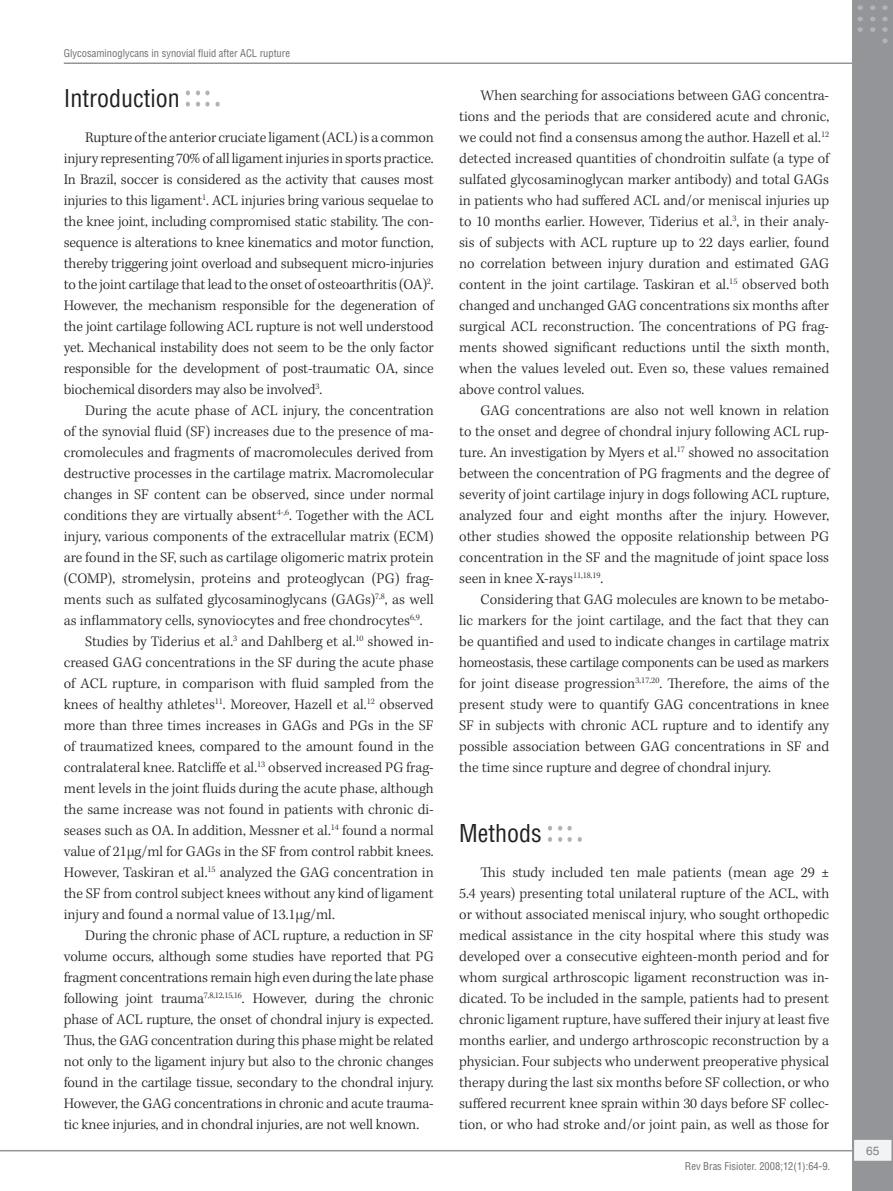
<style>
.page{position:relative;width:893px;height:1191px;background:#fff}
.page>*{position:absolute;margin:0;border:0;box-sizing:border-box;transform-origin:0 0}
.z04_0_Sub1{font:condensed 24px "Helvetica LT Std";color:#231f20}
.z05_0_texto_txt{font:300 15px/21px "Kepler Std";color:#231f20;text-align:justify}
.t1{font:12px "Helvetica LT Std";color:#808285}
.z06_2_cabecalho{font:condensed 10.5px "Helvetica LT Std";color:#6c6d70}
</style>
<div class="page">
<hr style="left:0;top:1150px;width:879px;height:1px;background:#939598">
<hr style="left:64px;top:62px;width:810px;height:2px;background:#939598">
<div style="left:853px;top:0;width:40px;height:1191px;background:#939598"></div>
<div style="left:853px;top:1139px;width:39px;height:22px;background:#f2f3f4"></div>
<div style="left:853px;top:1138px;width:40px;height:24px;border:2px solid #939598"></div>
<svg style="left:857px;top:27px;width:6px;height:5px"></svg>
<svg style="left:857px;top:17px;width:6px;height:4px"></svg>
<svg style="left:857px;top:5px;width:6px;height:5px"></svg>
<svg style="left:870px;top:27px;width:5px;height:5px"></svg>
<svg style="left:870px;top:17px;width:5px;height:4px"></svg>
<svg style="left:870px;top:5px;width:5px;height:5px"></svg>
<svg style="left:882px;top:27px;width:6px;height:5px"></svg>
<svg style="left:882px;top:38px;width:6px;height:5px"></svg>
<svg style="left:882px;top:17px;width:6px;height:4px"></svg>
<svg style="left:882px;top:5px;width:6px;height:5px"></svg>
<svg style="left:196px;top:102px;width:24px;height:5px"></svg>
<svg style="left:186px;top:102px;width:4px;height:5px"></svg>
<svg style="left:196px;top:90px;width:14px;height:5px"></svg>
<svg style="left:186px;top:90px;width:4px;height:5px"></svg>
<svg style="left:578px;top:837px;width:4px;height:5px"></svg>
<svg style="left:558px;top:837px;width:14px;height:5px"></svg>
<svg style="left:548px;top:837px;width:4px;height:5px"></svg>
<svg style="left:558px;top:825px;width:14px;height:5px"></svg>
<svg style="left:548px;top:826px;width:4px;height:4px"></svg>
<p class="z06_2_cabecalho" style="left:64px;top:46px;width:228px">Glycosaminoglycans in synovial fluid after ACL rupture</p>
<p class="z04_0_Sub1" style="left:64px;top:83px;width:117px">Introduction</p>
<p class="z05_0_texto_txt" style="left:64px;top:127px;width:371px;text-indent:21px">Rupture of the anterior cruciate ligament (ACL) is a common injury representing 70% of all ligament injuries in sports practice.<br>In Brazil, soccer is considered as the activity that causes most injuries to this ligament<sup>1</sup>. ACL injuries bring various sequelae to the knee joint, including compromised static stability. The con&shy;sequence is alterations to knee kinematics and motor function, thereby triggering joint overload and subsequent micro-injuries to the joint cartilage that lead to the onset of osteoarthritis (OA)<sup>2</sup>.<br>However, the mechanism responsible for the degeneration of the joint cartilage following ACL rupture is not well understood yet. Mechanical instability does not seem to be the only factor responsible for the development of post-traumatic OA, since biochemical disorders may also be involved<sup>3</sup>.</p>
<p class="z05_0_texto_txt" style="left:64px;top:400px;width:371px;text-indent:21px">During the acute phase of ACL injury, the concentration of the synovial fluid (SF) increases due to the presence of ma&shy;cromolecules and fragments of macromolecules derived from destructive processes in the cartilage matrix. Macromolecular changes in SF content can be observed, since under normal conditions they are virtually absent<sup>4-,6</sup>. Together with the ACL injury, various components of the extracellular matrix (ECM) are found in the SF, such as cartilage oligomeric matrix protein (COMP), stromelysin, proteins and proteoglycan (PG) frag&shy;ments such as sulfated glycosaminoglycans (GAGs)<sup>7,8</sup>, as well as inflammatory cells, synoviocytes and free chondrocytes<sup>6,9</sup>.</p>
<p class="z05_0_texto_txt" style="left:64px;top:631px;width:371px;text-indent:21px">Studies by Tiderius et al.<sup>3</sup> and Dahlberg et al.<sup>10</sup> showed in&shy;creased GAG concentrations in the SF during the acute phase of ACL rupture, in comparison with fluid sampled from the knees of healthy athletes<sup>11</sup>. Moreover, Hazell et al.<sup>12</sup> observed more than three times increases in GAGs and PGs in the SF of traumatized knees, compared to the amount found in the contralateral knee. Ratcliffe et al.<sup>13</sup> observed increased PG frag&shy;ment levels in the joint fluids during the acute phase, although the same increase was not found in patients with chronic di&shy;seases such as OA. In addition, Messner et al.<sup>14</sup> found a normal value of 21µg/ml for GAGs in the SF from control rabbit knees.<br>However, Taskiran et al.<sup>15</sup> analyzed the GAG concentration in the SF from control subject knees without any kind of ligament injury and found a normal value of 13.1µg/ml.</p>
<p class="z05_0_texto_txt" style="left:64px;top:925px;width:371px;text-indent:21px">During the chronic phase of ACL rupture, a reduction in SF volume occurs, although some studies have reported that PG fragment concentrations remain high even during the late phase following joint trauma<sup>7,8,12,15,16</sup>. However, during the chronic phase of ACL rupture, the onset of chondral injury is expected.<br>Thus, the GAG concentration during this phase might be related not only to the ligament injury but also to the chronic changes found in the cartilage tissue, secondary to the chondral injury.<br>However, the GAG concentrations in chronic and acute trauma&shy;tic knee injuries, and in chondral injuries, are not well known.</p>
<p class="z05_0_texto_txt" style="left:459px;top:85px;width:371px;text-indent:21px">When searching for associations between GAG concentra&shy;tions and the periods that are considered acute and chronic, we could not find a consensus among the author. Hazell et al.<sup>12 </sup>detected increased quantities of chondroitin sulfate (a type of sulfated glycosaminoglycan marker antibody) and total GAGs in patients who had suffered ACL and/or meniscal injuries up to 10 months earlier. However, Tiderius et al.<sup>3</sup>, in their analy&shy;sis of subjects with ACL rupture up to 22 days earlier, found no correlation between injury duration and estimated GAG content in the joint cartilage. Taskiran et al.<sup>15</sup> observed both changed and unchanged GAG concentrations six months after surgical ACL reconstruction. The concentrations of PG frag&shy;ments showed significant reductions until the sixth month, when the values leveled out. Even so, these values remained above control values.</p>
<p class="z05_0_texto_txt" style="left:459px;top:400px;width:371px;text-indent:21px">GAG concentrations are also not well known in relation to the onset and degree of chondral injury following ACL rup&shy;ture. An investigation by Myers et al.<sup>17</sup> showed no associtation between the concentration of PG fragments and the degree of severity of joint cartilage injury in dogs following ACL rupture, analyzed four and eight months after the injury. However, other studies showed the opposite relationship between PG concentration in the SF and the magnitude of joint space loss seen in knee X-rays<sup>11,18,19</sup>.</p>
<p class="z05_0_texto_txt" style="left:459px;top:589px;width:371px;text-indent:21px">Considering that GAG molecules are known to be metabo&shy;lic markers for the joint cartilage, and the fact that they can be quantified and used to indicate changes in cartilage matrix homeostasis, these cartilage components can be used as markers for joint disease progression<sup>3,17,20</sup>. Therefore, the aims of the present study were to quantify GAG concentrations in knee SF in subjects with chronic ACL rupture and to identify any possible association between GAG concentrations in SF and the time since rupture and degree of chondral injury.</p>
<p class="z04_0_Sub1" style="left:459px;top:818px;width:84px">Methods</p>
<p class="z05_0_texto_txt" style="left:459px;top:862px;width:371px;text-indent:21px">This study included ten male patients (mean age 29 ± 5.4 years) presenting total unilateral rupture of the ACL, with or without associated meniscal injury, who sought orthopedic medical assistance in the city hospital where this study was developed over a consecutive eighteen-month period and for whom surgical arthroscopic ligament reconstruction was in&shy;dicated. To be included in the sample, patients had to present chronic ligament rupture, have suffered their injury at least five months earlier, and undergo arthroscopic reconstruction by a physician. Four subjects who underwent preoperative physical therapy during the last six months before SF collection, or who suffered recurrent knee sprain within 30 days before SF collec&shy;tion, or who had stroke and/or joint pain, as well as those for</p>
<p class="z06_2_cabecalho" style="left:685px;top:1160px;width:147px">Rev Bras Fisioter. 2008;12(1):64-9.</p>
<p class="t1" style="left:866px;top:1143px;width:15px">65</p>
</div>
